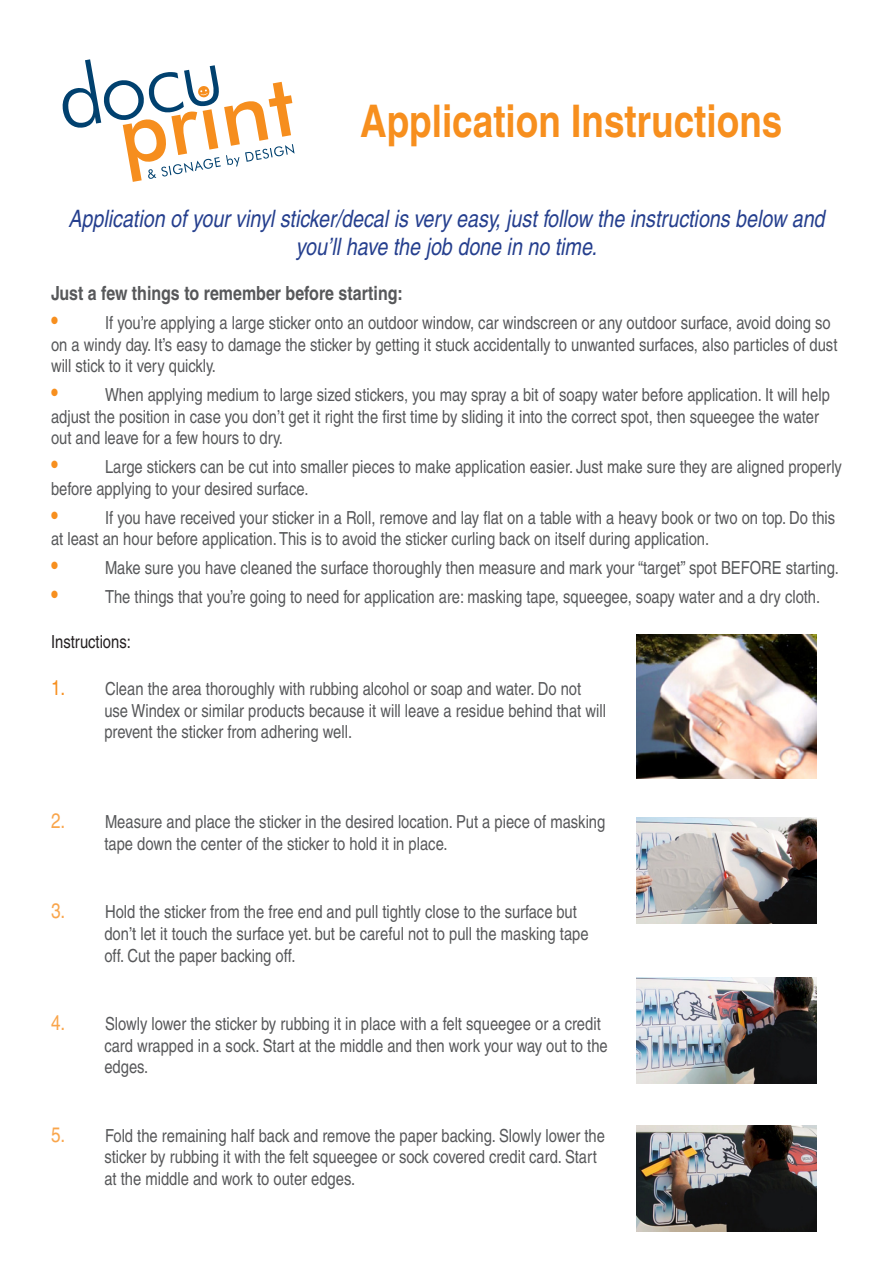
<style>
.page{position:relative;width:893px;height:1263px;background:#fff}
.page>*{position:absolute;margin:0;border:0;box-sizing:border-box;transform-origin:0 0}
.t1{font:700 condensed 45px "Helvetica";color:#f78f1e}
.t2{font:italic condensed 24px/28.8px "Helvetica";color:#253f8e;text-align:center}
.t3{font:700 condensed 19.5px "Helvetica";color:#57585a}
.t4{font:condensed 18px/21.6px "Helvetica";color:#57585a}
.t5{font:condensed 18px "Helvetica";color:#231f20}
.s1{font-size:24px;color:#f78f1e}
.s2{font-size:21px;color:#f78f1e}
.s3{font-size:21px;color:#f9a54b}
</style>
<div class="page">
<img style="left:636px;top:634px;width:180px;height:144px">
<img style="left:636px;top:817px;width:180px;height:106px">
<img style="left:636px;top:977px;width:180px;height:106px">
<img style="left:636px;top:1125px;width:180px;height:106px">
<svg style="left:62px;top:59px;width:233px;height:123px"></svg>
<p class="t1" style="left:360px;top:94px;width:424px">Application Instructions</p>
<p class="t2" style="left:68px;top:204px;width:758px">Application of your vinyl sticker/decal is very easy, just follow the instructions below and you’ll have the job done in no time.</p>
<p class="t3" style="left:51px;top:282px;width:353px">Just a few things to remember before starting:</p>
<p class="t4" style="left:51px;top:312px;width:788px"><span class="s1">•</span> If you’re applying a large sticker onto an outdoor window, car windscreen or any outdoor surface, avoid doing so on a windy day. It’s easy to damage the sticker by getting it stuck accidentally to unwanted surfaces, also particles of dust will stick to it very quickly.</p>
<p class="t4" style="left:51px;top:384px;width:780px"><span class="s1">•</span> When applying medium to large sized stickers, you may spray a bit of soapy water before application. It will help adjust the position in case you don’t get it right the first time by sliding it into the correct spot, then squeegee the water out and leave for a few hours to dry.</p>
<p class="t4" style="left:51px;top:456px;width:792px"><span class="s1">•</span> Large stickers can be cut into smaller pieces to make application easier. Just make sure they are aligned properly before applying to your desired surface.</p>
<p class="t4" style="left:51px;top:506px;width:786px"><span class="s1">•</span> If you have received your sticker in a Roll, remove and lay flat on a table with a heavy book or two on top. Do this at least an hour before application. This is to avoid the sticker curling back on itself during application.</p>
<p class="t4" style="left:51px;top:557px;width:789px"><span class="s1">•</span> Make sure you have cleaned the surface thoroughly then measure and mark your “target” spot BEFORE starting.</p>
<p class="t4" style="left:51px;top:586px;width:771px"><span class="s1">•</span> The things that you’re going to need for application are: masking tape, squeegee, soapy water and a dry cloth.</p>
<p class="t5" style="left:51px;top:632px;width:81px">Instructions:</p>
<p class="t4" style="left:51px;top:678px;width:532px"><span class="s2">1.</span> Clean the area thoroughly with rubbing alcohol or soap and water. Do not</p>
<p class="t4" style="left:104px;top:700px;width:503px">use Windex or similar products because it will leave a residue behind that will</p>
<p class="t4" style="left:104px;top:721px;width:249px">prevent the sticker from adhering well.</p>
<p class="t4" style="left:51px;top:811px;width:556px"><span class="s3">2.</span> Measure and place the sticker in the desired location. Put a piece of masking</p>
<p class="t4" style="left:104px;top:833px;width:345px">tape down the center of the sticker to hold it in place.</p>
<p class="t4" style="left:51px;top:901px;width:527px"><span class="s3">3.</span> Hold the sticker from the free end and pull tightly close to the surface but</p>
<p class="t4" style="left:104px;top:923px;width:486px">don’t let it touch the surface yet. but be careful not to pull the masking tape</p>
<p class="t4" style="left:104px;top:944px;width:193px">off. Cut the paper backing off.</p>
<p class="t4" style="left:51px;top:1013px;width:551px"><span class="s3">4.</span> Slowly lower the sticker by rubbing it in place with a felt squeegee or a credit</p>
<p class="t4" style="left:104px;top:1034px;width:505px">card wrapped in a sock. Start at the middle and then work your way out to the</p>
<p class="t4" style="left:104px;top:1056px;width:46px">edges.</p>
<p class="t4" style="left:51px;top:1124px;width:555px"><span class="s3">5.</span> Fold the remaining half back and remove the paper backing. Slowly lower the</p>
<p class="t4" style="left:104px;top:1146px;width:494px">sticker by rubbing it with the felt squeegee or sock covered credit card. Start</p>
<p class="t4" style="left:104px;top:1168px;width:252px">at the middle and work to outer edges.</p>
</div>
